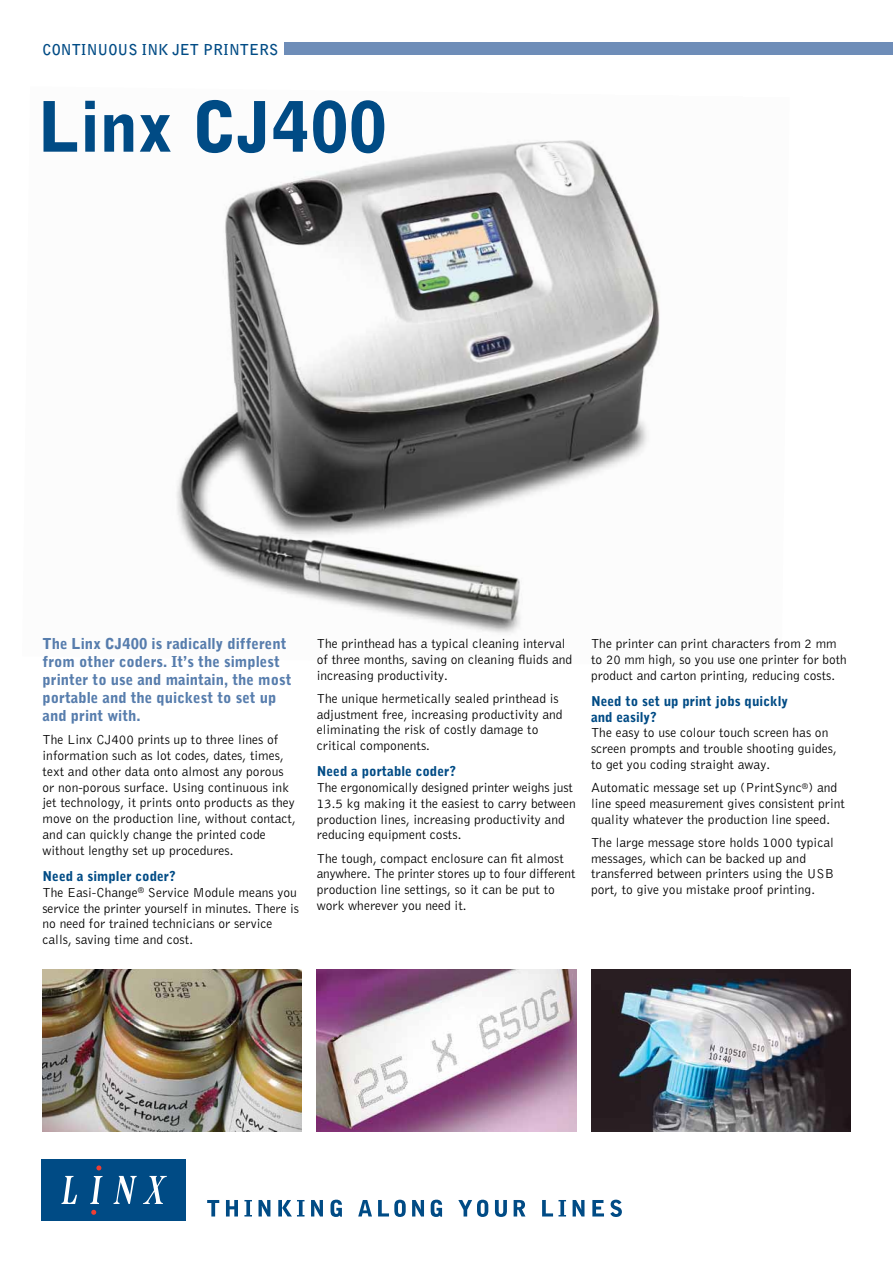
<style>
.page{position:relative;width:893px;height:1263px;background:#fff}
.page>*{position:absolute;margin:0;border:0;box-sizing:border-box;transform-origin:0 0}
.t1{font:900 69px "Bell Gothic";color:#004b85}
.t2{font:900 15px/18px "Bell Gothic";color:#577dad}
.t3{font:700 15px "Bell Gothic";color:#004b85}
.t4{font:300 13.5px/15.8px "Bell Gothic";color:#000}
.t5{font:900 13.5px/15.8px "Bell Gothic";color:#004b85}
.s1{font-weight:900;color:#004b85}
</style>
<div class="page">
<img style="left:176px;top:140px;width:484px;height:493px">
<div style="left:285px;top:43px;width:608px;height:12px;background:#6e8db8"></div>
<div style="left:41px;top:1159px;width:145px;height:62px;background:#004b85"></div>
<svg style="left:61px;top:1176px;width:16px;height:28px"></svg>
<svg style="left:90px;top:1176px;width:13px;height:28px"></svg>
<svg style="left:113px;top:1176px;width:24px;height:28px"></svg>
<svg style="left:143px;top:1176px;width:24px;height:28px"></svg>
<svg style="left:96px;top:1165px;width:5px;height:5px"></svg>
<svg style="left:91px;top:1210px;width:5px;height:5px"></svg>
<svg style="left:207px;top:1200px;width:12px;height:16px"></svg>
<svg style="left:226px;top:1200px;width:12px;height:16px"></svg>
<svg style="left:244px;top:1200px;width:8px;height:16px"></svg>
<svg style="left:259px;top:1200px;width:11px;height:16px"></svg>
<svg style="left:278px;top:1200px;width:26px;height:16px"></svg>
<svg style="left:311px;top:1200px;width:12px;height:16px"></svg>
<svg style="left:330px;top:1200px;width:12px;height:17px"></svg>
<svg style="left:358px;top:1200px;width:14px;height:16px"></svg>
<svg style="left:378px;top:1200px;width:28px;height:17px"></svg>
<svg style="left:412px;top:1200px;width:12px;height:16px"></svg>
<svg style="left:431px;top:1200px;width:11px;height:17px"></svg>
<svg style="left:458px;top:1200px;width:30px;height:17px"></svg>
<svg style="left:495px;top:1200px;width:12px;height:17px"></svg>
<svg style="left:514px;top:1200px;width:11px;height:16px"></svg>
<svg style="left:542px;top:1200px;width:24px;height:16px"></svg>
<svg style="left:573px;top:1200px;width:11px;height:16px"></svg>
<svg style="left:592px;top:1200px;width:12px;height:16px"></svg>
<svg style="left:610px;top:1200px;width:12px;height:17px"></svg>
<img style="left:43px;top:969px;width:259px;height:162px">
<img style="left:317px;top:969px;width:259px;height:162px">
<img style="left:591px;top:969px;width:259px;height:162px">
<p class="t3" style="left:43px;top:41px;width:237px">CONTINUOUS INK JET PRINTERS</p>
<h1 class="t1" style="left:38px;top:87px;width:350px">Linx CJ400</h1>
<p class="t2" style="left:43px;top:635px;width:250px">The Linx CJ400 is radically different from other coders. It’s the simplest printer to use and maintain, the most portable and the quickest to set up and print with.</p>
<p class="t4" style="left:43px;top:732px;width:255px">The Linx CJ400 prints up to three lines of information such as lot codes, dates, times, text and other data onto almost any porous or non-porous surface. Using continuous ink jet technology, it prints onto products as they move on the production line, without contact, and can quickly change the printed code without lengthy set up procedures.</p>
<p class="t4" style="left:43px;top:869px;width:258px"><span class="s1">Need a simpler coder?<br></span>The Easi-Change<sup>®</sup> Service Module means you service the printer yourself in minutes. There is no need for trained technicians or service calls, saving time and cost.</p>
<p class="t4" style="left:317px;top:636px;width:257px">The printhead has a typical cleaning interval of three months, saving on cleaning fluids and increasing productivity.</p>
<p class="t4" style="left:317px;top:691px;width:247px">The unique hermetically sealed printhead is adjustment free, increasing productivity and eliminating the risk of costly damage to critical components.</p>
<p class="t5" style="left:317px;top:764px;width:141px">Need a portable coder?</p>
<p class="t4" style="left:317px;top:780px;width:261px">The ergonomically designed printer weighs just 13.5 kg making it the easiest to carry between production lines, increasing productivity and reducing equipment costs.</p>
<p class="t4" style="left:317px;top:851px;width:260px">The tough, compact enclosure can fit almost anywhere. The printer stores up to four different production line settings, so it can be put to work wherever you need it.</p>
<p class="t4" style="left:591px;top:636px;width:257px">The printer can print characters from 2 mm to 20 mm high, so you use one printer for both product and carton printing, reducing costs.</p>
<p class="t5" style="left:591px;top:693px;width:199px">Need to set up print jobs quickly and easily?</p>
<p class="t4" style="left:591px;top:725px;width:247px">The easy to use colour touch screen has on screen prompts and trouble shooting guides, to get you coding straight away.</p>
<p class="t4" style="left:591px;top:780px;width:256px">Automatic message set up (PrintSync<sup>®</sup>) and line speed measurement gives consistent print quality whatever the production line speed.</p>
<p class="t4" style="left:591px;top:835px;width:244px">The large message store holds 1000 typical messages, which can be backed up and transferred between printers using the USB port, to give you mistake proof printing.</p>
</div>
